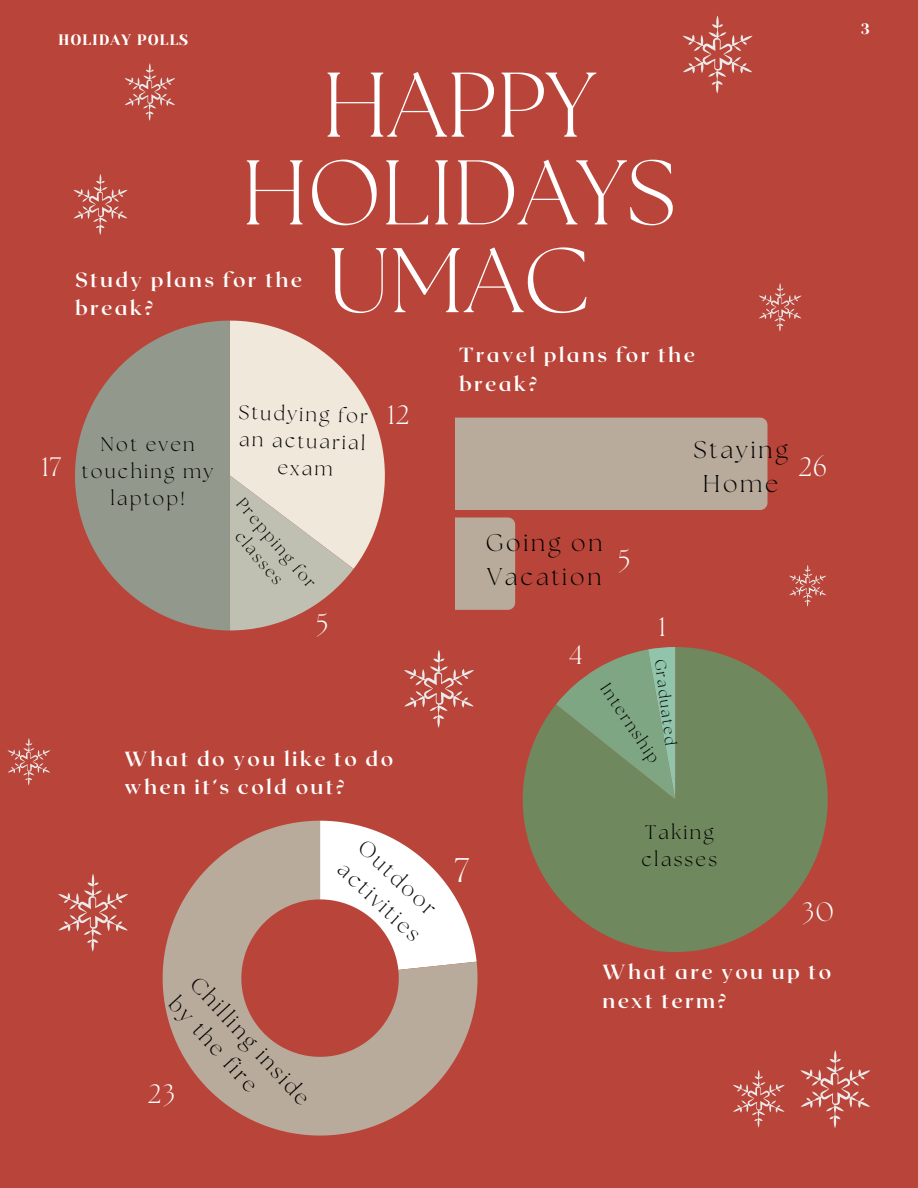
<style>
.page{position:relative;width:918px;height:1188px;background:#b9453a}
.page>*{position:absolute;margin:0;border:0;box-sizing:border-box;transform-origin:0 0}
.t1{font:300 91.5px "The Seasons";color:#fff}
.t2{font:300 34.2px "The Seasons";color:#fff}
.t3{font:300 26.55px "The Seasons";letter-spacing:.05em;color:#fff}
.t4{font:300 24.15px/33.8px "The Seasons";letter-spacing:.115em;color:#000}
.t5{font:300 21.6px "The Seasons";color:#000}
.t6{font:300 21.6px/29.8px "The Seasons";color:#0f0e0c}
.t7{font:700 20.4px/28px "Roxborough CF";letter-spacing:.115em;color:#fff}
.t8{font:300 19.65px/27px "The Seasons";letter-spacing:.115em;color:#000;text-align:center}
.t9{font:300 16.65px "The Seasons";color:#000}
.t10{font:300 15.15px "The Seasons";color:#000}
.t11{font:15px "Yeseva One";letter-spacing:.05em;color:#fff}
</style>
<div class="page">
<svg style="left:230px;top:321px;width:155px;height:309px"></svg>
<svg style="left:75px;top:321px;width:155px;height:309px;fill:#92998c"></svg>
<svg style="left:163px;top:821px;width:315px;height:315px"></svg>
<svg style="left:523px;top:647px;width:305px;height:305px;fill:#70885d"></svg>
<svg style="left:556px;top:647px;width:119px;height:153px;background:#829473"></svg>
<div style="left:455px;top:418px;width:312px;height:92px;background:#b9ab9c"></div>
<div style="left:455px;top:517px;width:60px;height:93px;background:#b9ab9c"></div>
<svg style="left:801px;top:1050px;width:69px;height:78px"></svg>
<svg style="left:733px;top:1070px;width:52px;height:57px"></svg>
<svg style="left:404px;top:650px;width:70px;height:78px"></svg>
<svg style="left:58px;top:874px;width:70px;height:77px"></svg>
<svg style="left:759px;top:283px;width:43px;height:48px"></svg>
<svg style="left:74px;top:174px;width:53px;height:61px"></svg>
<svg style="left:683px;top:16px;width:69px;height:77px"></svg>
<svg style="left:789px;top:565px;width:37px;height:42px"></svg>
<svg style="left:8px;top:738px;width:42px;height:47px"></svg>
<svg style="left:125px;top:63px;width:50px;height:58px"></svg>
<p class="t11" style="left:58px;top:31px;width:132px">HOLIDAY POLLS</p>
<p class="t1" style="left:323px;top:63px;width:274px">HAPPY</p>
<p class="t1" style="left:242px;top:151px;width:436px">HOLIDAYS</p>
<p class="t1" style="left:328px;top:239px;width:264px">UMAC</p>
<p class="t7" style="left:75px;top:265px;width:229px">Study plans for the break?</p>
<p class="t3" style="left:41px;top:455px;width:21px">17</p>
<p class="t8" style="left:101px;top:432px;width:96px">Not even</p>
<p class="t8" style="left:82px;top:459px;width:133px">touching my laptop!</p>
<p class="t8" style="left:239px;top:400px;width:131px;rotate:2deg">Studying for</p>
<p class="t8" style="left:240px;top:427px;width:128px;rotate:2deg">an actuarial</p>
<p class="t8" style="left:278px;top:455px;width:57px;rotate:2deg">exam</p>
<p class="t9" style="left:246px;top:495px;width:114px;rotate:50deg">Prepping for</p>
<p class="t9" style="left:244px;top:528px;width:65px;rotate:50deg">classes</p>
<p class="t3" style="left:317px;top:612px;width:13px">5</p>
<p class="t3" style="left:387px;top:403px;width:23px">12</p>
<p class="t7" style="left:125px;top:743px;width:270px">What do you like to do when it’s cold out?</p>
<p class="t5" style="left:202px;top:973px;width:167px;rotate:48deg">Chilling inside</p>
<p class="t5" style="left:180px;top:993px;width:121px;rotate:48deg">by the fire</p>
<p class="t3" style="left:148px;top:1082px;width:28px">23</p>
<p class="t6" style="left:370px;top:834px;width:106px;rotate:43deg">Outdoor activities</p>
<p class="t7" style="left:459px;top:340px;width:237px">Travel plans for the break?</p>
<p class="t4" style="left:694px;top:435px;width:96px">Staying</p>
<p class="t4" style="left:703px;top:468px;width:77px">Home</p>
<p class="t3" style="left:799px;top:455px;width:29px">26</p>
<p class="t4" style="left:486px;top:528px;width:118px">Going on<br>Vacation</p>
<p class="t3" style="left:619px;top:548px;width:13px">5</p>
<p class="t3" style="left:658px;top:615px;width:9px">1</p>
<p class="t3" style="left:569px;top:643px;width:15px">4</p>
<p class="t10" style="left:667px;top:658px;width:88px;rotate:83deg">Graduated</p>
<p class="t9" style="left:611px;top:681px;width:93px;rotate:56deg">Internship</p>
<p class="t2" style="left:455px;top:855px;width:15px">7</p>
<p class="t8" style="left:645px;top:820px;width:70px">Taking</p>
<p class="t8" style="left:642px;top:847px;width:77px">classes</p>
<p class="t3" style="left:802px;top:900px;width:33px">30</p>
<p class="t7" style="left:603px;top:957px;width:230px">What are you up to next term?</p>
<p class="t11" style="left:861px;top:20px;width:10px">3</p>
</div>
